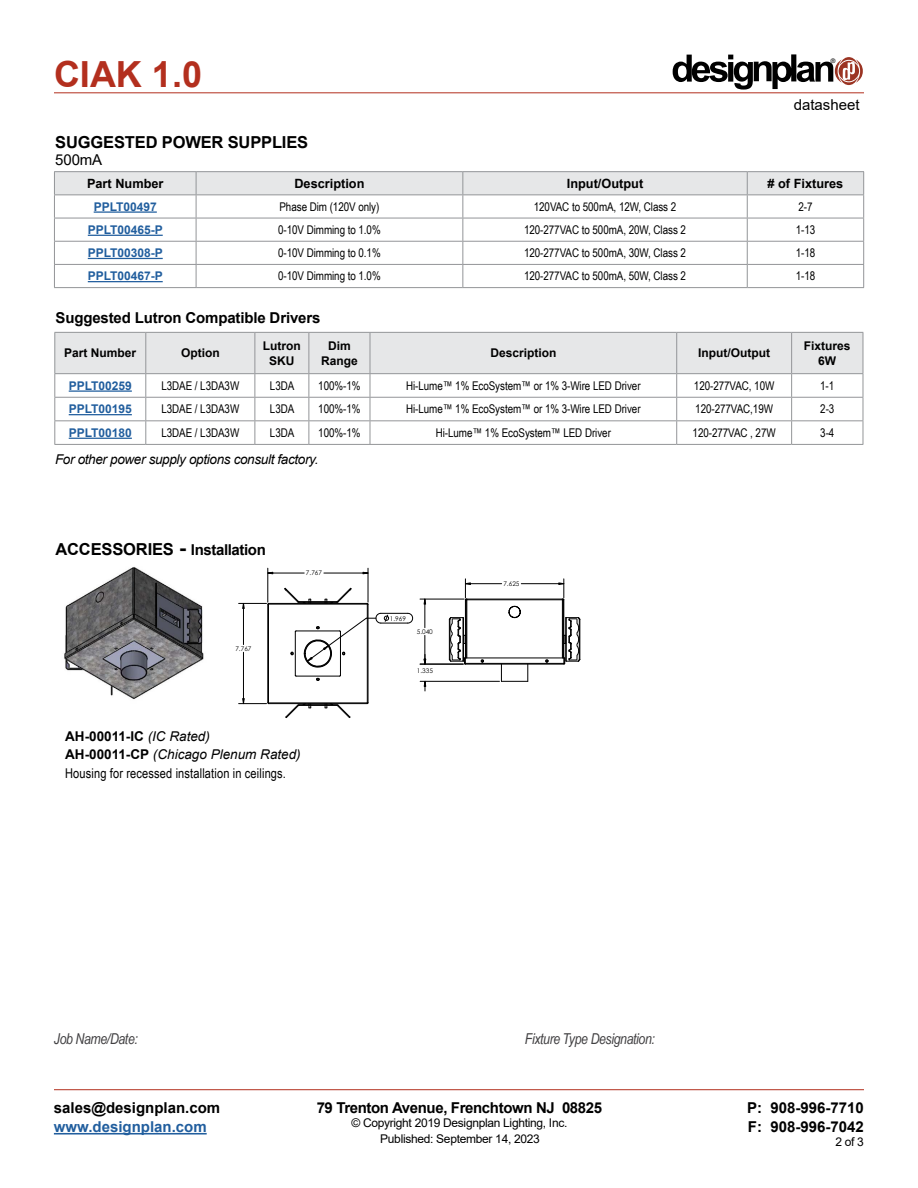
<style>
.page{position:relative;width:918px;height:1188px;background:#fff}
.page>*{position:absolute;margin:0;border:0;box-sizing:border-box;transform-origin:0 0}
.t1{font:700 36px "Arial";color:#b32f1e}
.t2{font:700 16.5px "Arial";letter-spacing:-.01em;color:#000}
.t3{font:700 15px/19.5px "Arial";letter-spacing:-.01em;color:#000}
.t4{font:italic 15px "Arial Narrow";letter-spacing:-.025em;color:#414042}
.t5{font:700 15px "Arial";color:#215e9e}
.t6{font:15px "Arial";color:#000}
.t7{font:italic 13.5px/18px "Arial";color:#000}
.t8{font:italic 13.5px "Arial";letter-spacing:-.025em;color:#000}
.t9{font:13.5px "Arial Narrow";letter-spacing:.01em;color:#000}
.t10{font:700 12.75px "Arial";color:#000}
.t11{font:12px "Arial Narrow";letter-spacing:-.005em;color:#000}
.t12{font:700 12px "Arial";color:#215e9e}
.t13{font:12px "Arial";letter-spacing:-.025em;color:#000}
.t14{font:700 12px/15px "Arial";color:#000;text-align:center}
.t15{font:6.45px "Century Gothic";color:#000}
.t16{font:6.3px "Helvetica";color:#000}
.s1{font-size:16.5px}
.s2{font-size:21px}
.s3{font-weight:700;font-style:normal}
</style>
<div class="page">
<hr style="left:54px;top:93px;width:810px;height:1px;background:#b32f1e">
<hr style="left:54px;top:1089px;width:810px;height:1px;background:#b32f1e">
<hr style="left:54px;top:1133px;width:153px;height:2px;background:#215e9e">
<svg style="left:673px;top:54px;width:190px;height:36px"></svg>
<hr style="left:54px;top:287px;width:142px;height:1px;background:#939598">
<hr style="left:196px;top:287px;width:267px;height:1px;background:#939598">
<hr style="left:463px;top:287px;width:284px;height:1px;background:#939598">
<hr style="left:747px;top:287px;width:117px;height:1px;background:#939598">
<hr style="left:54px;top:171px;width:142px;height:1px;background:#939598">
<hr style="left:196px;top:171px;width:267px;height:1px;background:#939598">
<hr style="left:463px;top:171px;width:284px;height:1px;background:#939598">
<hr style="left:747px;top:171px;width:117px;height:1px;background:#939598">
<svg style="left:54px;top:172px;width:810px;height:115px"></svg>
<hr style="left:94px;top:211px;width:63px;height:2px;background:#215e9e">
<hr style="left:88px;top:235px;width:75px;height:1px;background:#215e9e">
<hr style="left:88px;top:258px;width:75px;height:1px;background:#215e9e">
<hr style="left:88px;top:281px;width:75px;height:1px;background:#215e9e">
<hr style="left:54px;top:444px;width:92px;height:1px;background:#939598">
<hr style="left:146px;top:444px;width:109px;height:1px;background:#939598">
<hr style="left:255px;top:444px;width:54px;height:1px;background:#939598">
<hr style="left:309px;top:444px;width:61px;height:1px;background:#939598">
<hr style="left:370px;top:444px;width:307px;height:1px;background:#939598">
<hr style="left:677px;top:444px;width:115px;height:1px;background:#939598">
<hr style="left:792px;top:444px;width:71px;height:1px;background:#939598">
<svg style="left:54px;top:332px;width:810px;height:112px"></svg>
<hr style="left:54px;top:332px;width:92px;height:1px;background:#939598">
<hr style="left:54px;top:333px;width:1px;height:40px;background:#939598">
<hr style="left:146px;top:332px;width:109px;height:1px;background:#939598">
<hr style="left:255px;top:332px;width:54px;height:1px;background:#939598">
<hr style="left:309px;top:332px;width:61px;height:1px;background:#939598">
<hr style="left:370px;top:332px;width:307px;height:1px;background:#939598">
<hr style="left:677px;top:332px;width:115px;height:1px;background:#939598">
<hr style="left:792px;top:332px;width:71px;height:1px;background:#939598">
<hr style="left:863px;top:333px;width:1px;height:40px;background:#939598">
<hr style="left:69px;top:390px;width:63px;height:2px;background:#215e9e">
<hr style="left:69px;top:414px;width:63px;height:1px;background:#215e9e">
<hr style="left:69px;top:438px;width:63px;height:1px;background:#215e9e">
<img style="left:64px;top:567px;width:140px;height:132px">
<hr style="left:580px;top:619px;width:1px;height:41px;background:#000">
<hr style="left:420px;top:681px;width:79px;height:1px;background:#000">
<hr style="left:420px;top:599px;width:44px;height:1px;background:#000">
<hr style="left:420px;top:664px;width:43px;height:1px;background:#000">
<svg style="left:424px;top:682px;width:2px;height:9px"></svg>
<svg style="left:424px;top:599px;width:2px;height:29px"></svg>
<svg style="left:424px;top:635px;width:2px;height:29px"></svg>
<svg style="left:449px;top:579px;width:131px;height:103px"></svg>
<hr style="left:368px;top:568px;width:1px;height:34px;background:#000">
<hr style="left:268px;top:568px;width:1px;height:34px;background:#000">
<hr style="left:268px;top:573px;width:36px;height:1px;background:#000">
<hr style="left:324px;top:573px;width:44px;height:1px;background:#000">
<svg style="left:239px;top:588px;width:175px;height:130px"></svg>
<h1 class="t1" style="left:54px;top:49px;width:150px">CIAK 1.0</h1>
<p class="t16" style="left:831px;top:57px;width:6px">®</p>
<p class="t6" style="left:794px;top:95px;width:67px">datasheet</p>
<h2 class="t2" style="left:55px;top:131px;width:254px">SUGGESTED POWER SUPPLIES</h2>
<p class="t6" style="left:55px;top:149px;width:48px">500mA</p>
<p class="t10" style="left:87px;top:174px;width:78px">Part Number</p>
<p class="t10" style="left:294px;top:174px;width:72px">Description</p>
<p class="t10" style="left:567px;top:174px;width:78px">Input/Output</p>
<p class="t10" style="left:768px;top:174px;width:77px"># of Fixtures</p>
<p class="t12" style="left:94px;top:198px;width:65px">PPLT00497</p>
<p class="t11" style="left:279px;top:198px;width:101px">Phase Dim (120V only)</p>
<p class="t11" style="left:534px;top:198px;width:144px">120VAC to 500mA, 12W, Class 2</p>
<p class="t11" style="left:798px;top:198px;width:16px">2-7</p>
<p class="t12" style="left:88px;top:221px;width:77px">PPLT00465-P</p>
<p class="t11" style="left:278px;top:221px;width:104px">0-10V Dimming to 1.0%</p>
<p class="t11" style="left:524px;top:221px;width:163px">120-277VAC to 500mA, 20W, Class 2</p>
<p class="t11" style="left:796px;top:221px;width:21px">1-13</p>
<p class="t12" style="left:88px;top:245px;width:77px">PPLT00308-P</p>
<p class="t11" style="left:278px;top:244px;width:104px">0-10V Dimming to 0.1%</p>
<p class="t11" style="left:524px;top:244px;width:163px">120-277VAC to 500mA, 30W, Class 2</p>
<p class="t11" style="left:796px;top:244px;width:21px">1-18</p>
<p class="t12" style="left:88px;top:268px;width:77px">PPLT00467-P</p>
<p class="t11" style="left:278px;top:267px;width:104px">0-10V Dimming to 1.0%</p>
<p class="t11" style="left:524px;top:267px;width:163px">120-277VAC to 500mA, 50W, Class 2</p>
<p class="t11" style="left:796px;top:267px;width:21px">1-18</p>
<p class="t3" style="left:56px;top:308px;width:266px">Suggested Lutron Compatible Drivers</p>
<p class="t14" style="left:64px;top:346px;width:74px">Part Number</p>
<p class="t14" style="left:181px;top:346px;width:40px">Option</p>
<p class="t14" style="left:263px;top:338px;width:39px">Lutron<br>SKU</p>
<p class="t14" style="left:321px;top:338px;width:38px">Dim<br>Range</p>
<p class="t14" style="left:490px;top:346px;width:68px">Description</p>
<p class="t14" style="left:698px;top:346px;width:73px">Input/Output</p>
<p class="t14" style="left:804px;top:338px;width:48px">Fixtures<br>6W</p>
<p class="t12" style="left:69px;top:377px;width:65px">PPLT00259</p>
<p class="t11" style="left:161px;top:377px;width:79px">L3DAE / L3DA3W</p>
<p class="t11" style="left:270px;top:377px;width:26px">L3DA</p>
<p class="t11" style="left:318px;top:377px;width:44px">100%-1%</p>
<p class="t11" style="left:406px;top:377px;width:236px">Hi-Lume™ 1% EcoSystem™ or 1% 3-Wire LED Driver</p>
<p class="t11" style="left:694px;top:377px;width:82px">120-277VAC, 10W</p>
<p class="t11" style="left:820px;top:377px;width:16px">1-1</p>
<p class="t12" style="left:69px;top:401px;width:65px">PPLT00195</p>
<p class="t11" style="left:161px;top:400px;width:79px">L3DAE / L3DA3W</p>
<p class="t11" style="left:270px;top:400px;width:26px">L3DA</p>
<p class="t11" style="left:318px;top:400px;width:44px">100%-1%</p>
<p class="t11" style="left:406px;top:400px;width:236px">Hi-Lume™ 1% EcoSystem™ or 1% 3-Wire LED Driver</p>
<p class="t11" style="left:695px;top:400px;width:79px">120-277VAC,19W</p>
<p class="t11" style="left:820px;top:400px;width:16px">2-3</p>
<p class="t12" style="left:69px;top:424px;width:65px">PPLT00180</p>
<p class="t11" style="left:161px;top:424px;width:79px">L3DAE / L3DA3W</p>
<p class="t11" style="left:270px;top:424px;width:26px">L3DA</p>
<p class="t11" style="left:318px;top:424px;width:44px">100%-1%</p>
<p class="t11" style="left:436px;top:424px;width:177px">Hi-Lume™ 1% EcoSystem™ LED Driver</p>
<p class="t11" style="left:693px;top:424px;width:85px">120-277VAC , 27W</p>
<p class="t11" style="left:820px;top:424px;width:16px">3-4</p>
<p class="t8" style="left:55px;top:450px;width:265px">For other power supply options consult factory.</p>
<p class="t3" style="left:56px;top:540px;width:212px"><span class="s1">ACCESSORIES</span> <span class="s2">-</span> Installation</p>
<p class="t15" style="left:235px;top:644px;width:18px">7.767</p>
<p class="t15" style="left:306px;top:569px;width:18px">7.767</p>
<p class="t7" style="left:65px;top:727px;width:237px"><span class="s3">AH-00011-IC</span> (IC Rated)<br><span class="s3">AH-00011-CP</span> (Chicago Plenum Rated)</p>
<p class="t9" style="left:65px;top:763px;width:222px">Housing for recessed installation in ceilings.</p>
<p class="t15" style="left:390px;top:614px;width:18px">1.969</p>
<p class="t15" style="left:417px;top:627px;width:18px">5.040</p>
<p class="t15" style="left:417px;top:666px;width:18px">1.335</p>
<p class="t15" style="left:503px;top:579px;width:18px">7.625</p>
<p class="t4" style="left:54px;top:1028px;width:85px">Job Name/Date:</p>
<p class="t4" style="left:525px;top:1029px;width:132px">Fixture Type Designation:</p>
<p class="t3" style="left:54px;top:1098px;width:168px">sales@designplan.com</p>
<p class="t5" style="left:54px;top:1116px;width:154px">www.designplan.com</p>
<p class="t3" style="left:317px;top:1098px;width:287px">79 Trenton Avenue, Frenchtown NJ 08825</p>
<p class="t13" style="left:351px;top:1115px;width:217px">© Copyright 2019 Designplan Lighting, Inc.</p>
<p class="t3" style="left:747px;top:1098px;width:118px">P: 908-996-7710<br>F: 908-996-7042</p>
<p class="t13" style="left:380px;top:1130px;width:161px">Published: September 14, 2023</p>
<p class="t13" style="left:835px;top:1133px;width:30px">2 of 3</p>
</div>
